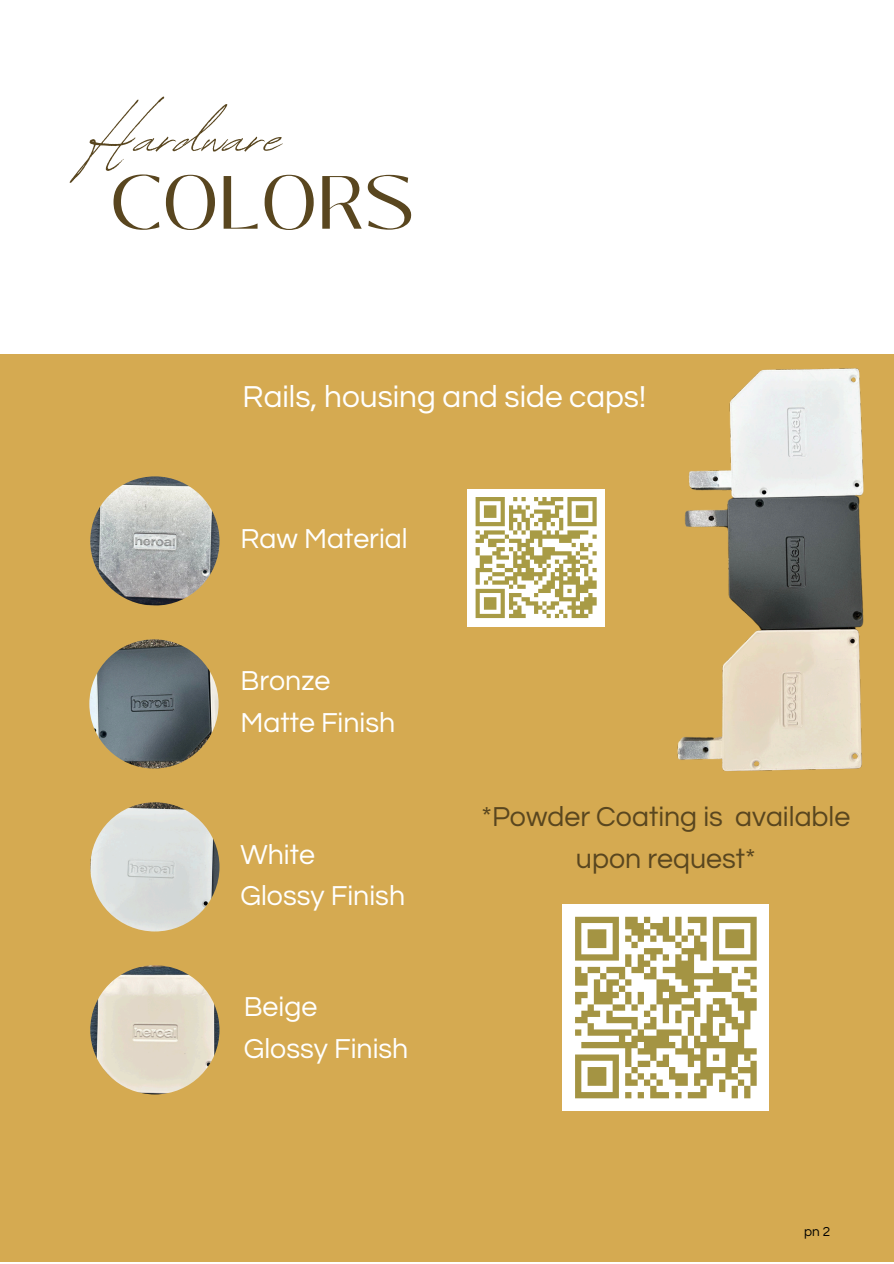
<style>
.page{position:relative;width:894px;height:1264px;background:#fff}
.page>*{position:absolute;margin:0;border:0;box-sizing:border-box;transform-origin:0 0}
.t1{font:81.75px "Revive 80 Signature";color:#59461f}
.t2{font:75px "Black Mango";color:#59461f}
.t3{font:31.5px "Questrial";color:#fff}
.t4{font:28.5px "Questrial";color:#fff}
.t5{font:28.5px/41.7px "Questrial";color:#59461f;text-align:center}
.t6{font:13.5px "Questrial";color:#000}
</style>
<div class="page">
<div style="left:0;top:354px;width:893px;height:908px;background:#d5aa51"></div>
<img style="left:90px;top:476px;width:129px;height:129px;border-radius:50%">
<img style="left:89px;top:639px;width:129px;height:129px;border-radius:50%">
<img style="left:90px;top:802px;width:129px;height:129px;border-radius:50%">
<img style="left:90px;top:965px;width:129px;height:129px;border-radius:50%">
<div style="left:467px;top:488px;width:138px;height:138px;background:#fff"></div>
<svg style="left:475px;top:497px;width:122px;height:122px"></svg>
<div style="left:562px;top:904px;width:207px;height:206px;background:#fff"></div>
<svg style="left:575px;top:916px;width:182px;height:183px"></svg>
<img style="left:677px;top:368px;width:187px;height:404px">
<h3 class="t1" style="left:89px;top:75px;width:194px">Hardware</h3>
<p class="t2" style="left:110px;top:146px;width:306px">COLORS</p>
<p class="t3" style="left:242px;top:381px;width:405px">Rails, housing and side caps!</p>
<p class="t4" style="left:240px;top:525px;width:169px">Raw Material</p>
<p class="t4" style="left:240px;top:667px;width:91px">Bronze</p>
<p class="t4" style="left:240px;top:708px;width:156px">Matte Finish</p>
<p class="t4" style="left:240px;top:840px;width:76px">White</p>
<p class="t4" style="left:240px;top:881px;width:166px">Glossy Finish</p>
<h3 class="t4" style="left:244px;top:992px;width:75px">Beige</h3>
<p class="t4" style="left:244px;top:1034px;width:166px">Glossy Finish</p>
<p class="t5" style="left:481px;top:796px;width:370px">*Powder Coating is available upon request*</p>
<p class="t6" style="left:804px;top:1224px;width:27px">pn2</p>
</div>
